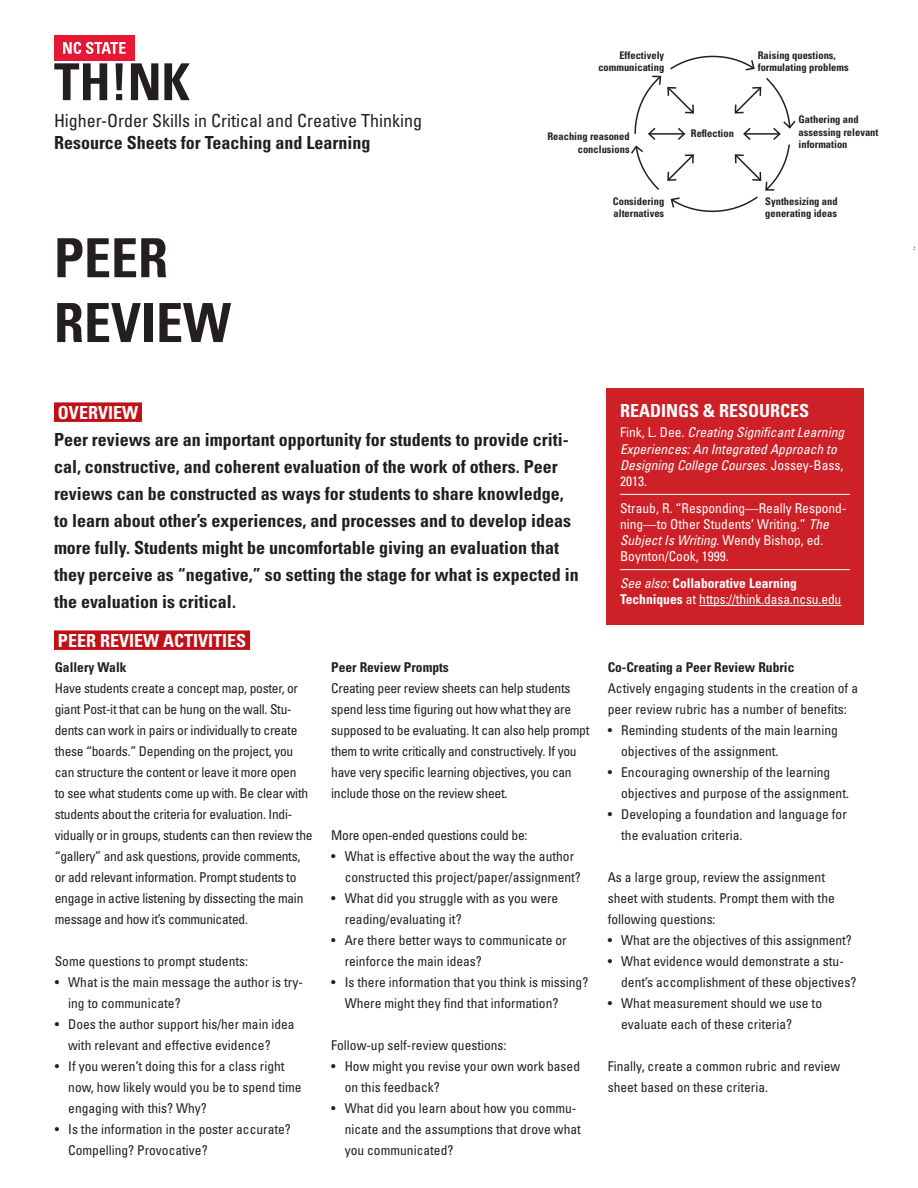
<style>
.page{position:relative;width:918px;height:1188px;background:#fff}
.page>*{position:absolute;margin:0;border:0;box-sizing:border-box;transform-origin:0 0}
.t1{font:700 condensed 54px "Univers";color:#231f20}
.t2{font:700 condensed 51px "Univers";color:#231f20}
.Body_Text{font:700 condensed 18px/27px "Univers";color:#231f20}
.t3{font:condensed 18px "Univers";color:#231f20}
.SubHeadlines{font:700 condensed 18px "Univers";color:#fff}
.Subheadline_White{font:700 condensed 18px "Univers";color:#fff}
.Body_Text-2{font:condensed 13.5px/21px "Univers";color:#231f20}
.Body_Text-3{font:condensed 13.5px/21px "Univers";letter-spacing:-.02em;color:#231f20}
.Body_Text-4{font:condensed 13.5px/16.2px "Univers";color:#fff}
.Body_Text-5{font:italic condensed 13.5px/16.2px "Univers";color:#fff}
.Body_Text-6{font:700 condensed 13.5px/16.2px "Univers";color:#fff}
.Body_Text-7{font:700 condensed 13.5px "Univers";color:#231f20}
.t4{font:700 condensed 10.5px "Univers";color:#231f20}
.t5{font:italic 800 6.45px "Avenir";color:#231f20}
.s1{font-style:normal}
.s2{font-style:italic}
.s3{font-weight:400;font-style:italic}
.s4{font-weight:400}
</style>
<div class="page">
<div style="left:54px;top:35px;width:81px;height:26px;background:#e51836"></div>
<svg style="left:63px;top:42px;width:63px;height:12px"></svg>
<div style="left:54px;top:402px;width:88px;height:20px;background:#c01119"></div>
<div style="left:54px;top:630px;width:196px;height:20px;background:#c01119"></div>
<div style="left:606px;top:389px;width:258px;height:236px;background:#cd2027"></div>
<hr style="left:620px;top:494px;width:230px;height:1px;background:#fff">
<hr style="left:620px;top:569px;width:230px;height:1px;background:#fff">
<hr style="left:699px;top:605px;width:142px;height:1px;background:#fff">
<svg style="left:631px;top:55px;width:165px;height:158px"></svg>
<h2 class="t2" style="left:54px;top:51px;width:138px">TH!NK</h2>
<h3 class="t3" style="left:54px;top:109px;width:370px">Higher-Order Skills in Critical and Creative Thinking</h3>
<h3 class="Body_Text" style="left:54px;top:129px;width:318px">Resource Sheets for Teaching and Learning</h3>
<p class="t1" style="left:54px;top:225px;width:116px">PEER</p>
<p class="t1" style="left:54px;top:290px;width:179px">REVIEW</p>
<p class="t4" style="left:619px;top:49px;width:46px">Effectively</p>
<p class="t4" style="left:598px;top:61px;width:67px">communicating</p>
<p class="t4" style="left:758px;top:49px;width:80px">Raising questions,</p>
<p class="t4" style="left:758px;top:61px;width:92px">formulating problems</p>
<p class="t4" style="left:547px;top:130px;width:84px">Reaching reasoned</p>
<p class="t4" style="left:578px;top:143px;width:53px">conclusions</p>
<p class="t4" style="left:691px;top:127px;width:45px">Reflection</p>
<p class="t4" style="left:799px;top:113px;width:62px">Gathering and</p>
<p class="t4" style="left:799px;top:126px;width:81px">assessing relevant</p>
<p class="t4" style="left:799px;top:138px;width:51px">information</p>
<p class="t4" style="left:613px;top:194px;width:53px">Considering</p>
<p class="t4" style="left:614px;top:207px;width:52px">alternatives</p>
<p class="t4" style="left:765px;top:194px;width:74px">Synthesizing and</p>
<p class="t4" style="left:765px;top:207px;width:73px">generating ideas</p>
<p class="SubHeadlines" style="left:58px;top:401px;width:82px">OVERVIEW</p>
<p class="Body_Text" style="left:54px;top:426px;width:526px">Peer reviews are an important opportunity for students to provide criti&shy;cal, constructive, and coherent evaluation of the work of others. Peer reviews can be constructed as ways for students to share knowledge, to learn about other’s experiences, and processes and to develop ideas more fully. Students might be uncomfortable giving an evaluation that they perceive as “negative,” so setting the stage for what is expected in the evaluation is critical.</p>
<p class="SubHeadlines" style="left:58px;top:629px;width:190px">PEER REVIEW ACTIVITIES</p>
<p class="Body_Text-7" style="left:55px;top:659px;width:73px">Gallery Walk</p>
<p class="Body_Text-3" style="left:55px;top:677px;width:259px">Have students create a concept map, poster, or giant Post-it that can be hung on the wall. Stu&shy;dents can work in pairs or individually to create these “boards.” Depending on the project, you can structure the content or leave it more open<br>to see what students come up with. Be clear with students about the criteria for evaluation. Indi&shy;vidually or in groups, students can then review the “gallery” and ask questions, provide comments, or add relevant information. Prompt students to engage in active listening by dissecting the main message and how it’s communicated.</p>
<p class="Body_Text-2" style="left:55px;top:950px;width:195px">Some questions to prompt students:</p>
<p class="Body_Text-2" style="left:68px;top:971px;width:236px;text-indent:-14px">• What is the main message the author is try&shy;ing to communicate?</p>
<p class="Body_Text-2" style="left:68px;top:1013px;width:228px;text-indent:-14px">• Does the author support his/her main idea with relevant and effective evidence?</p>
<p class="Body_Text-2" style="left:68px;top:1055px;width:235px;text-indent:-14px">• If you weren’t doing this for a class right now, how likely would you be to spend time engaging with this? Why?</p>
<p class="Body_Text-2" style="left:68px;top:1118px;width:224px;text-indent:-14px">• Is the information in the poster accurate?<br>Compelling? Provocative?</p>
<p class="Body_Text-7" style="left:331px;top:659px;width:119px">Peer Review Prompts</p>
<p class="Body_Text-3" style="left:331px;top:677px;width:260px">Creating peer review sheets can help students spend less time figuring out how what they are supposed to be evaluating. It can also help prompt them to write critically and constructively. If you have very specific learning objectives, you can include those on the review sheet.</p>
<p class="Body_Text-3" style="left:331px;top:824px;width:198px">More open-ended questions could be:</p>
<p class="Body_Text-2" style="left:345px;top:845px;width:238px;text-indent:-14px">• What is effective about the way the author constructed this project/paper/assignment?</p>
<p class="Body_Text-2" style="left:345px;top:887px;width:215px;text-indent:-14px">• What did you struggle with as you were reading/evaluating it?</p>
<p class="Body_Text-2" style="left:345px;top:929px;width:223px;text-indent:-14px">• Are there better ways to communicate or reinforce the main ideas?</p>
<p class="Body_Text-2" style="left:345px;top:971px;width:245px;text-indent:-14px">• Is there information that you think is missing?<br>Where might they find that information?</p>
<p class="Body_Text-2" style="left:331px;top:1034px;width:177px">Follow-up self-review questions:</p>
<p class="Body_Text-2" style="left:345px;top:1055px;width:237px;text-indent:-14px">• How might you revise your own work based on this feedback?</p>
<p class="Body_Text-2" style="left:345px;top:1097px;width:238px;text-indent:-14px">• What did you learn about how you commu&shy;nicate and the assumptions that drove what you communicated?</p>
<p class="Subheadline_White" style="left:620px;top:399px;width:191px">READINGS &amp; RESOURCES</p>
<p class="Body_Text-5" style="left:620px;top:424px;width:226px"><span class="s1">Fink, L. Dee.</span> Creating Significant Learning Experiences: An Integrated Approach to Designing College Courses<span class="s1">. Jossey-Bass, 2013.</span></p>
<p class="Body_Text-4" style="left:620px;top:500px;width:228px">Straub, R. “Responding—Really Respond&shy;ning—to Other Students’ Writing.” <span class="s2">The Subject Is Writing</span>. Wendy Bishop, ed.<br>Boynton/Cook, 1999.</p>
<p class="Body_Text-6" style="left:620px;top:575px;width:223px"><span class="s3">See also:</span> Collaborative Learning<br>Techniques <span class="s4">at https://think.dasa.ncsu.edu</span></p>
<p class="Body_Text-7" style="left:608px;top:659px;width:188px">Co-Creating a Peer Review Rubric</p>
<p class="Body_Text-2" style="left:608px;top:677px;width:252px">Actively engaging students in the creation of a peer review rubric has a number of benefits:</p>
<p class="Body_Text-2" style="left:621px;top:719px;width:218px;text-indent:-14px">• Reminding students of the main learning objectives of the assignment.</p>
<p class="Body_Text-2" style="left:621px;top:761px;width:229px;text-indent:-14px">• Encouraging ownership of the learning objectives and purpose of the assignment.</p>
<p class="Body_Text-2" style="left:621px;top:803px;width:227px;text-indent:-14px">• Developing a foundation and language for the evaluation criteria.</p>
<p class="Body_Text-2" style="left:608px;top:866px;width:229px">As a large group, review the assignment sheet with students. Prompt them with the following questions:</p>
<p class="Body_Text-2" style="left:608px;top:929px;width:246px">• What are the objectives of this assignment?</p>
<p class="Body_Text-2" style="left:621px;top:950px;width:237px;text-indent:-14px">• What evidence would demonstrate a stu&shy;dent’s accomplishment of these objectives?</p>
<p class="Body_Text-2" style="left:621px;top:992px;width:202px;text-indent:-14px">• What measurement should we use to evaluate each of these criteria?</p>
<p class="Body_Text-2" style="left:608px;top:1055px;width:234px">Finally, create a common rubric and review sheet based on these criteria.</p>
<p class="t5" style="left:914px;top:244px;width:3px">:</p>
</div>
